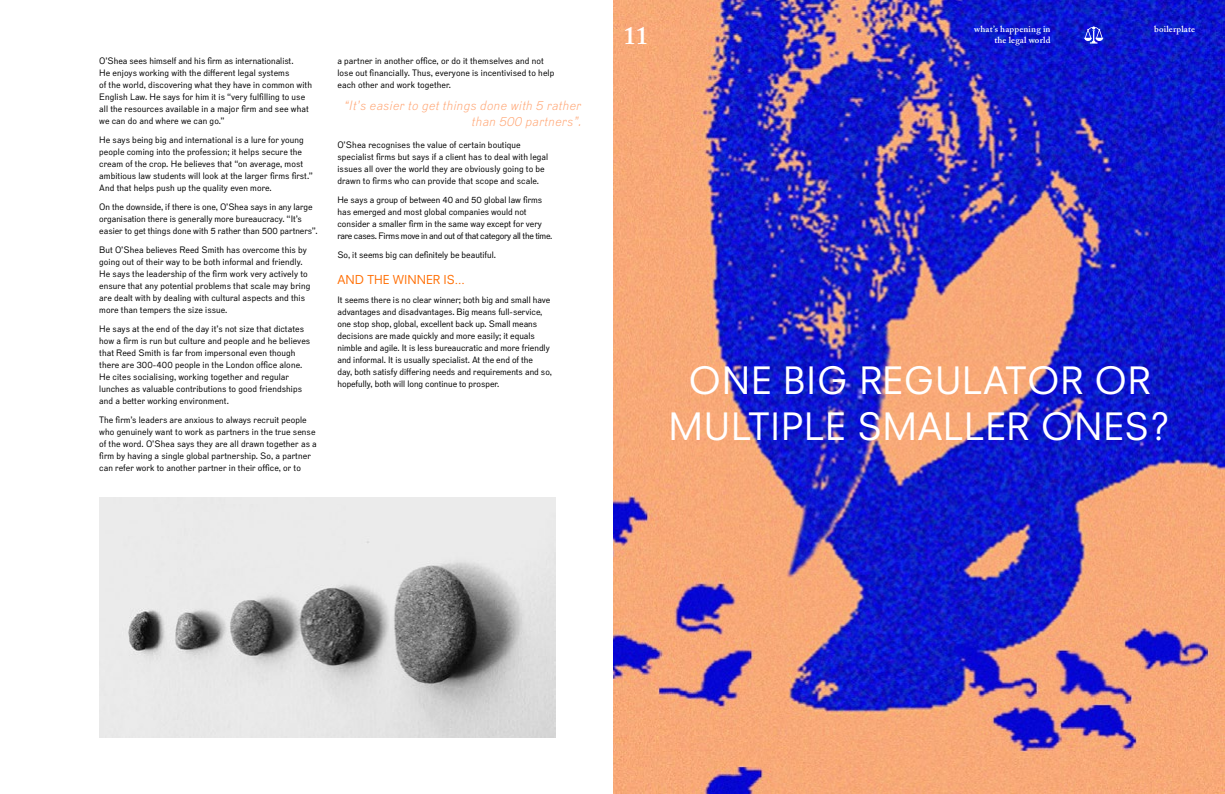
<style>
.page{position:relative;width:1225px;height:794px;background:#fff}
.page>*{position:absolute;margin:0;border:0;box-sizing:border-box;transform-origin:0 0}
.t1{font:36.7px/46px "Neuzeit S";letter-spacing:.02em;color:#fff;text-align:center}
.t2{font:600 25px "Adobe Caslon Pro";color:#fff}
.t3{font:italic 300 13px/16px "Dada Grotesk";letter-spacing:.04em;color:#ffa776;text-align:right}
.t4{font:12px "Neuzeit S";color:#ff6e03}
.t5{font:9px/12px "Dada Grotesk";letter-spacing:.01em;color:#000}
.t6{font:600 9px/10.8px "Adobe Caslon Pro";letter-spacing:.02em;color:#fff;text-align:right}
</style>
<div class="page">
<img style="left:613px;top:0;width:612px;height:794px">
<img style="left:99px;top:497px;width:457px;height:240px">
<svg style="left:1084px;top:26px;width:19px;height:18px"></svg>
<p class="t5" style="left:99px;top:55px;width:214px">O’Shea sees himself and his firm as internationalist.<br>He enjoys working with the different legal systems<br>of the world, discovering what they have in common with English Law. He says for him it is “very fulfilling to use all the resources available in a major firm and see what we can do and where we can go.”</p>
<p class="t5" style="left:99px;top:134px;width:215px">He says being big and international is a lure for young people coming into the profession; it helps secure the cream of the crop. He believes that “on average, most ambitious law students will look at the larger firms first.” And that helps push up the quality even more.</p>
<p class="t5" style="left:99px;top:201px;width:220px">On the downside, if there is one, O’Shea says in any large organisation there is generally more bureaucracy. “It’s easier to get things done with 5 rather than 500 partners”.</p>
<p class="t5" style="left:99px;top:244px;width:213px">But O’Shea believes Reed Smith has overcome this by going out of their way to be both informal and friendly.<br>He says the leadership of the firm work very actively to ensure that any potential problems that scale may bring are dealt with by dealing with cultural aspects and this more than tempers the size issue.</p>
<p class="t5" style="left:99px;top:323px;width:212px">He says at the end of the day it’s not size that dictates how a firm is run but culture and people and he believes that Reed Smith is far from impersonal even though there are 300-400 people in the London office alone.<br>He cites socialising, working together and regular lunches as valuable contributions to good friendships and a better working environment.</p>
<p class="t5" style="left:99px;top:414px;width:219px">The firm’s leaders are anxious to always recruit people who genuinely want to work as partners in the true sense of the word. O’Shea says they are all drawn together as a firm by having a single global partnership. So, a partner can refer work to another partner in their office, or to</p>
<p class="t5" style="left:337px;top:55px;width:218px">a partner in another office, or do it themselves and not lose out financially. Thus, everyone is incentivised to help each other and work together.</p>
<h3 class="t3" style="left:344px;top:98px;width:239px">“It’s easier to get things done with 5 rather than 500 partners”.</h3>
<p class="t5" style="left:337px;top:139px;width:212px">O’Shea recognises the value of certain boutique specialist firms but says if a client has to deal with legal issues all over the world they are obviously going to be drawn to firms who can provide that scope and scale.</p>
<p class="t5" style="left:337px;top:194px;width:216px">He says a group of between 40 and 50 global law firms has emerged and most global companies would not consider a smaller firm in the same way except for very rare cases. Firms move in and out of that category all the time.</p>
<p class="t5" style="left:337px;top:249px;width:160px">So, it seems big can definitely be beautiful.</p>
<h3 class="t4" style="left:337px;top:272px;width:129px">AND THE WINNER IS...</h3>
<p class="t5" style="left:337px;top:294px;width:216px">It seems there is no clear winner; both big and small have advantages and disadvantages. Big means full-service, one stop shop, global, excellent back up. Small means decisions are made quickly and more easily; it equals nimble and agile. It is less bureaucratic and more friendly and informal. It is usually specialist. At the end of the<br>day, both satisfy differing needs and requirements and so, hopefully, both will long continue to prosper.</p>
<h2 class="t2" style="left:623px;top:21px;width:26px">11</h2>
<p class="t6" style="left:974px;top:24px;width:78px">what’s happening in the legal world</p>
<p class="t6" style="left:1154px;top:24px;width:43px">boilerplate</p>
<h1 class="t1" style="left:668px;top:357px;width:503px">ONE BIG REGULATOR OR<br>MULTIPLE SMALLER ONES?</h1>
</div>
